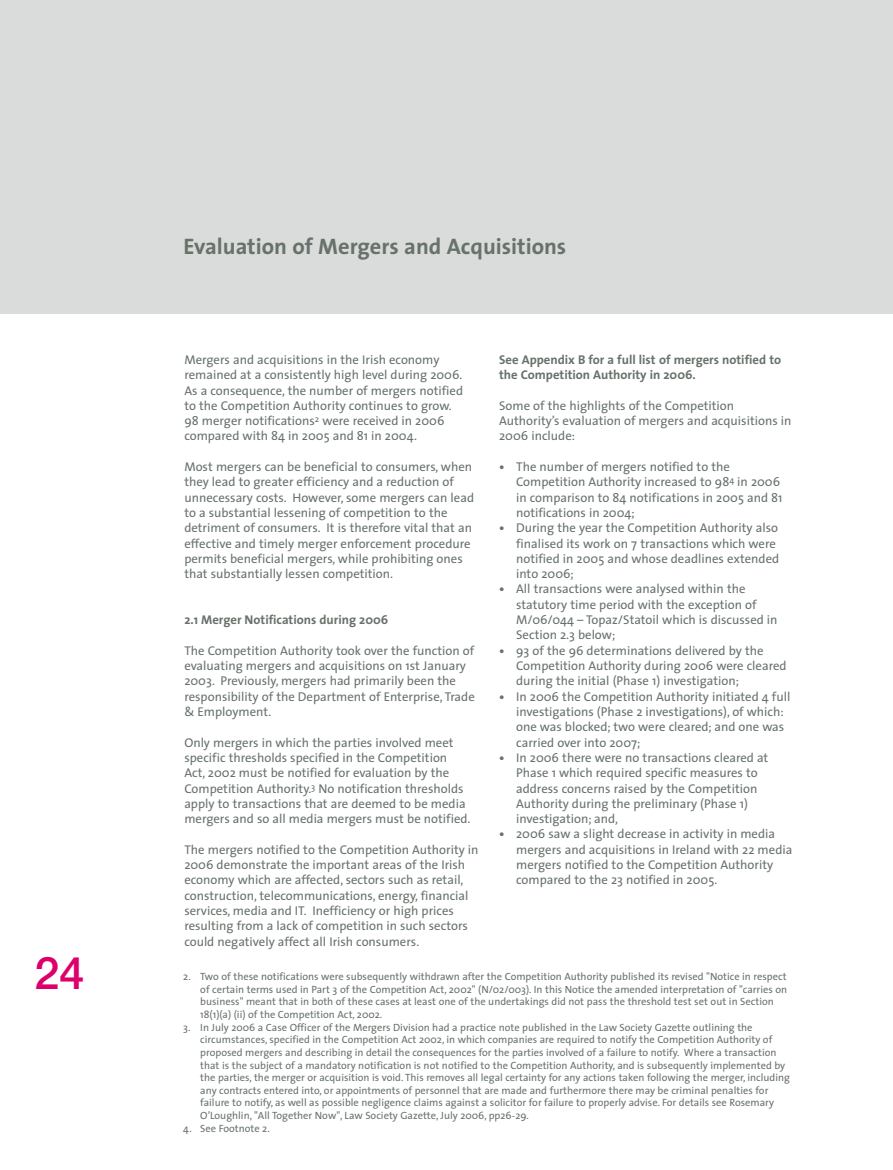
<style>
.page{position:relative;width:893px;height:1170px;background:#fff}
.page>*{position:absolute;margin:0;border:0;box-sizing:border-box;transform-origin:0 0}
.t1{font:500 45px "Helvetica Neue";color:#dc006b}
.t2{font:700 22.5px "The Sans";color:#67726a}
.t3{font:12.75px/15.3px "The Sans";color:#67726a}
.t4{font:700 12.75px/15.3px "The Sans";color:#67726a}
.t5{font:10.5px/12.6px "The Sans";color:#67726a}
.s1{font-weight:700}
</style>
<div class="page">
<div style="left:0;top:0;width:893px;height:313px;background:#d9dcda"></div>
<h1 class="t1" style="left:34px;top:946px;width:25px">24</h1>
<h2 class="t2" style="left:183px;top:228px;width:384px">Evaluation of Mergers and Acquisitions</h2>
<p class="t3" style="left:184px;top:351px;width:280px">Mergers and acquisitions in the Irish economy remained at a consistently high level during 2006.<br>As a consequence, the number of mergers notified to the Competition Authority continues to grow.<br>98 merger notifications<sup>2</sup> were received in 2006 compared with 84 in 2005 and 81 in 2004.</p>
<p class="t3" style="left:184px;top:458px;width:291px">Most mergers can be beneficial to consumers, when they lead to greater efficiency and a reduction of unnecessary costs. However, some mergers can lead to a substantial lessening of competition to the detriment of consumers. It is therefore vital that an effective and timely merger enforcement procedure permits beneficial mergers, while prohibiting ones that substantially lessen competition.</p>
<p class="t4" style="left:184px;top:612px;width:205px">2.1 Merger Notifications during 2006</p>
<p class="t3" style="left:184px;top:642px;width:292px">The Competition Authority took over the function of evaluating mergers and acquisitions on 1st January 2003. Previously, mergers had primarily been the responsibility of the Department of Enterprise, Trade &amp; Employment.</p>
<p class="t3" style="left:184px;top:734px;width:288px">Only mergers in which the parties involved meet specific thresholds specified in the Competition Act, 2002 must be notified for evaluation by the Competition Authority.<sup>3</sup> No notification thresholds apply to transactions that are deemed to be media mergers and so all media mergers must be notified.</p>
<p class="t3" style="left:184px;top:841px;width:296px">The mergers notified to the Competition Authority in 2006 demonstrate the important areas of the Irish economy which are affected, sectors such as retail, construction, telecommunications, energy, financial services, media and IT. Inefficiency or high prices resulting from a lack of competition in such sectors could negatively affect all Irish consumers.</p>
<p class="t4" style="left:499px;top:351px;width:284px">See Appendix B for a full list of mergers notified to the Competition Authority in 2006.</p>
<p class="t3" style="left:499px;top:397px;width:294px">Some of the highlights of the Competition<br>Authority’s evaluation of mergers and acquisitions in<br>2006 include:</p>
<p class="t3" style="left:516px;top:458px;width:268px;text-indent:-17px"><span class="s1">•</span> The number of mergers notified to the Competition Authority increased to 98<sup>4</sup> in 2006 in comparison to 84 notifications in 2005 and 81 notifications in 2004;</p>
<p class="t3" style="left:516px;top:520px;width:265px;text-indent:-17px"><span class="s1">•</span> During the year the Competition Authority also finalised its work on 7 transactions which were notified in 2005 and whose deadlines extended into 2006;</p>
<p class="t3" style="left:516px;top:581px;width:263px;text-indent:-17px"><span class="s1">•</span> All transactions were analysed within the statutory time period with the exception of M/06/044 – Topaz/Statoil which is discussed in Section 2.3 below;</p>
<p class="t3" style="left:516px;top:642px;width:272px;text-indent:-17px"><span class="s1">•</span> 93 of the 96 determinations delivered by the<br>Competition Authority during 2006 were cleared during the initial (Phase 1) investigation;</p>
<p class="t3" style="left:516px;top:688px;width:276px;text-indent:-17px"><span class="s1">•</span> In 2006 the Competition Authority initiated 4 full investigations (Phase 2 investigations), of which: one was blocked; two were cleared; and one was carried over into 2007;</p>
<p class="t3" style="left:516px;top:749px;width:254px;text-indent:-17px"><span class="s1">•</span> In 2006 there were no transactions cleared at Phase 1 which required specific measures to address concerns raised by the Competition Authority during the preliminary (Phase 1) investigation; and,</p>
<p class="t3" style="left:516px;top:826px;width:278px;text-indent:-17px"><span class="s1">•</span> 2006 saw a slight decrease in activity in media mergers and acquisitions in Ireland with 22 media mergers notified to the Competition Authority compared to the 23 notified in 2005.</p>
<p class="t5" style="left:200px;top:970px;width:588px;text-indent:-17px">2. Two of these notifications were subsequently withdrawn after the Competition Authority published its revised "Notice in respect of certain terms used in Part 3 of the Competition Act, 2002" (N/02/003). In this Notice the amended interpretation of "carries on business" meant that in both of these cases at least one of the undertakings did not pass the threshold test set out in Section 18(1)(a) (ii) of the Competition Act, 2002.</p>
<p class="t5" style="left:200px;top:1020px;width:591px;text-indent:-17px">3. In July 2006 a Case Officer of the Mergers Division had a practice note published in the Law Society Gazette outlining the circumstances, specified in the Competition Act 2002, in which companies are required to notify the Competition Authority of proposed mergers and describing in detail the consequences for the parties involved of a failure to notify. Where a transaction that is the subject of a mandatory notification is not notified to the Competition Authority, and is subsequently implemented by the parties, the merger or acquisition is void. This removes all legal certainty for any actions taken following the merger, including any contracts entered into, or appointments of personnel that are made and furthermore there may be criminal penalties for failure to notify, as well as possible negligence claims against a solicitor for failure to properly advise. For details see Rosemary O’Loughlin, "All Together Now", Law Society Gazette, July 2006, pp26-29.</p>
<p class="t5" style="left:183px;top:1121px;width:88px">4. See Footnote 2.</p>
</div>
